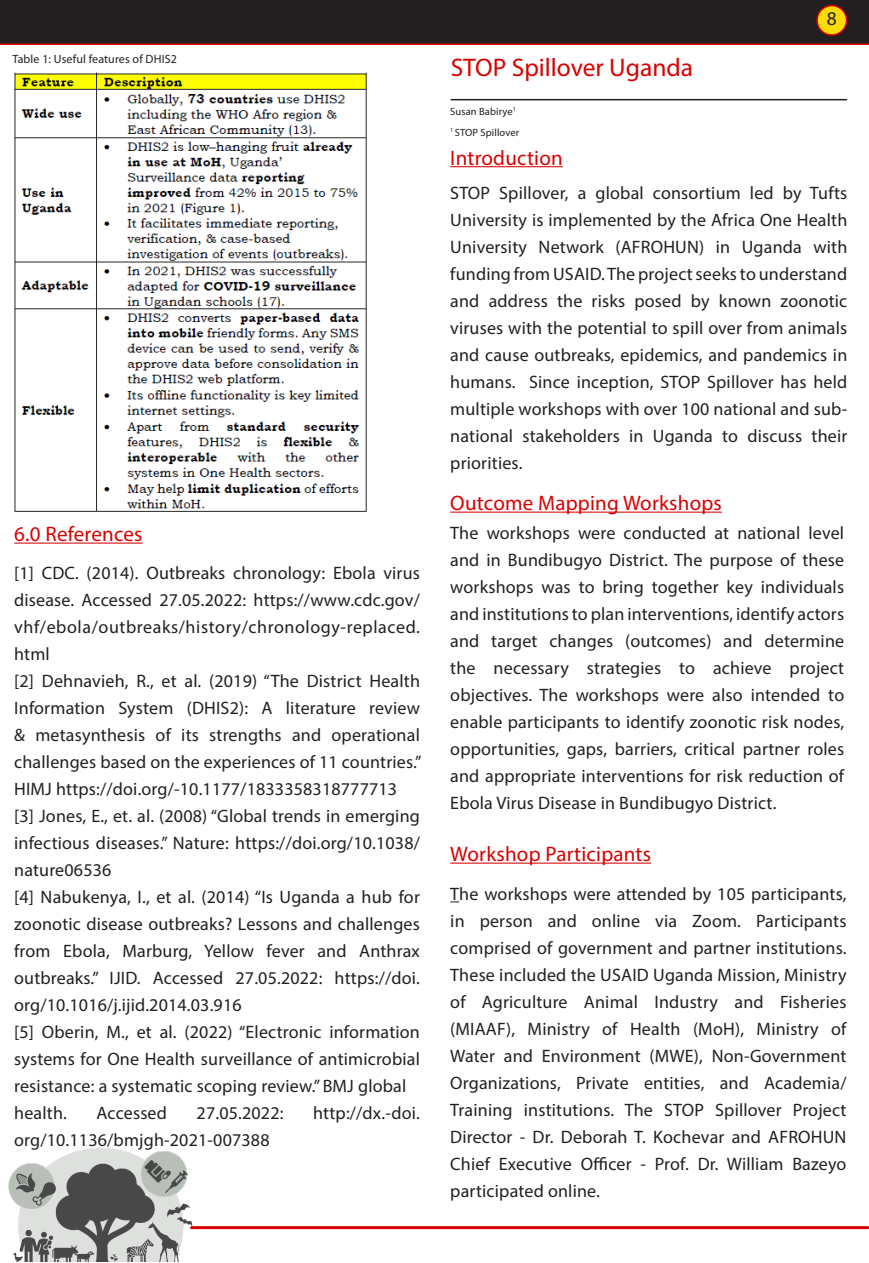
<style>
.page{position:relative;width:869px;height:1263px;background:#fff}
.page>*{position:absolute;margin:0;border:0;box-sizing:border-box;transform-origin:0 0}
.t1{font:25.5px "Myriad Pro";color:#d90000}
.Title_Style{font:21px "Myriad Pro";letter-spacing:.01em;color:#d90000}
.t2{font:19.5px "Myriad Pro";color:#231f20}
.t3{font:18px/27px "Myriad Pro";letter-spacing:.01em;color:#231f20;text-align:justify}
.t4{font:12px "Myriad Pro";letter-spacing:.01em;color:#231f20}
.t5{font:10.5px "Myriad Pro";letter-spacing:.01em;color:#231f20}
</style>
<div class="page">
<div style="left:0;top:0;width:868px;height:46px;background:#231f20"></div>
<div style="left:817px;top:6px;width:29px;height:29px;background:#fcdc04;border-radius:50%"></div>
<div style="left:816px;top:5px;width:31px;height:31px;border:2px solid #d90000;border-radius:50%"></div>
<hr style="left:191px;top:1226px;width:677px;height:3px;background:#d90000">
<img style="left:8px;top:1148px;width:189px;height:114px">
<hr style="left:450px;top:512px;width:271px;height:1px;background:#d90000">
<hr style="left:450px;top:862px;width:201px;height:2px;background:#d90000">
<img style="left:14px;top:72px;width:353px;height:440px">
<hr style="left:14px;top:542px;width:129px;height:2px;background:#d90000">
<hr style="left:451px;top:99px;width:395px;height:1px;background:#231f20">
<hr style="left:450px;top:166px;width:112px;height:1px;background:#d90000">
<p class="t4" style="left:12px;top:52px;width:166px">Table 1: Useful features of DHIS2</p>
<p class="Title_Style" style="left:14px;top:521px;width:130px">6.0 References</p>
<p class="t3" style="left:14px;top:559px;width:407px">[1] CDC. (2014). Outbreaks chronology: Ebola virus disease. Accessed 27.05.2022: https://www.cdc.gov/ vhf/ebola/outbreaks/history/chronology-replaced. html</p>
<p class="t3" style="left:14px;top:667px;width:409px">[2] Dehnavieh, R., et al. (2019) “The District Health Information System (DHIS2): A literature review &amp; metasynthesis of its strengths and operational challenges based on the experiences of 11 countries.” HIMJ https://doi.org/-10.1177/1833358318777713</p>
<p class="t3" style="left:14px;top:802px;width:407px">[3] Jones, E., et. al. (2008) “Global trends in emerging infectious diseases.” Nature: https://doi.org/10.1038/ nature06536</p>
<p class="t3" style="left:14px;top:883px;width:407px">[4] Nabukenya, I., et al. (2014) “Is Uganda a hub for zoonotic disease outbreaks? Lessons and challenges from Ebola, Marburg, Yellow fever and Anthrax outbreaks.” IJID. Accessed 27.05.2022: https://doi. org/10.1016/j.ijid.2014.03.916</p>
<p class="t3" style="left:14px;top:1018px;width:407px">[5] Oberin, M., et al. (2022) “Electronic information systems for One Health surveillance of antimicrobial resistance: a systematic scoping review.” BMJ global</p>
<p class="t3" style="left:14px;top:1099px;width:54px">health.</p>
<p class="t3" style="left:97px;top:1099px;width:72px">Accessed</p>
<p class="t3" style="left:197px;top:1099px;width:88px">27.05.2022:</p>
<p class="t3" style="left:313px;top:1099px;width:108px">http://dx.-doi.</p>
<p class="t3" style="left:14px;top:1126px;width:257px">org/10.1136/bmjgh-2021-007388</p>
<p class="t2" style="left:826px;top:6px;width:12px">8</p>
<p class="t1" style="left:450px;top:52px;width:244px">STOP Spillover Uganda</p>
<p class="t5" style="left:450px;top:105px;width:67px">Susan Babirye<sup>1</sup></p>
<p class="t5" style="left:450px;top:126px;width:70px"><sup>1</sup> STOP Spillover</p>
<p class="Title_Style" style="left:450px;top:145px;width:114px">Introduction</p>
<p class="t3" style="left:450px;top:179px;width:398px">STOP Spillover, a global consortium led by Tufts University is implemented by the Africa One Health University Network (AFROHUN) in Uganda with funding from USAID. The project seeks to understand and address the risks posed by known zoonotic viruses with the potential to spill over from animals and cause outbreaks, epidemics, and pandemics in humans. Since inception, STOP Spillover has held multiple workshops with over 100 national and sub&shy;national stakeholders in Uganda to discuss their priorities.</p>
<p class="Title_Style" style="left:450px;top:490px;width:273px">Outcome Mapping Workshops</p>
<p class="t3" style="left:450px;top:519px;width:395px">The workshops were conducted at national level and in Bundibugyo District. The purpose of these workshops was to bring together key individuals and institutions to plan interventions, identify actors and target changes (outcomes) and determine the necessary strategies to achieve project objectives. The workshops were also intended to enable participants to identify zoonotic risk nodes, opportunities, gaps, barriers, critical partner roles and appropriate interventions for risk reduction of Ebola Virus Disease in Bundibugyo District.</p>
<p class="Title_Style" style="left:450px;top:841px;width:202px">Workshop Participants</p>
<p class="t3" style="left:450px;top:880px;width:398px">The workshops were attended by 105 participants, in person and online via Zoom. Participants comprised of government and partner institutions.<br>These included the USAID Uganda Mission, Ministry of Agriculture Animal Industry and Fisheries (MIAAF), Ministry of Health (MoH), Ministry of Water and Environment (MWE), Non-Government Organizations, Private entities, and Academia/ Training institutions. The STOP Spillover Project Director - Dr. Deborah T. Kochevar and AFROHUN Chief Executive Officer - Prof. Dr. William Bazeyo participated online.</p>
</div>
